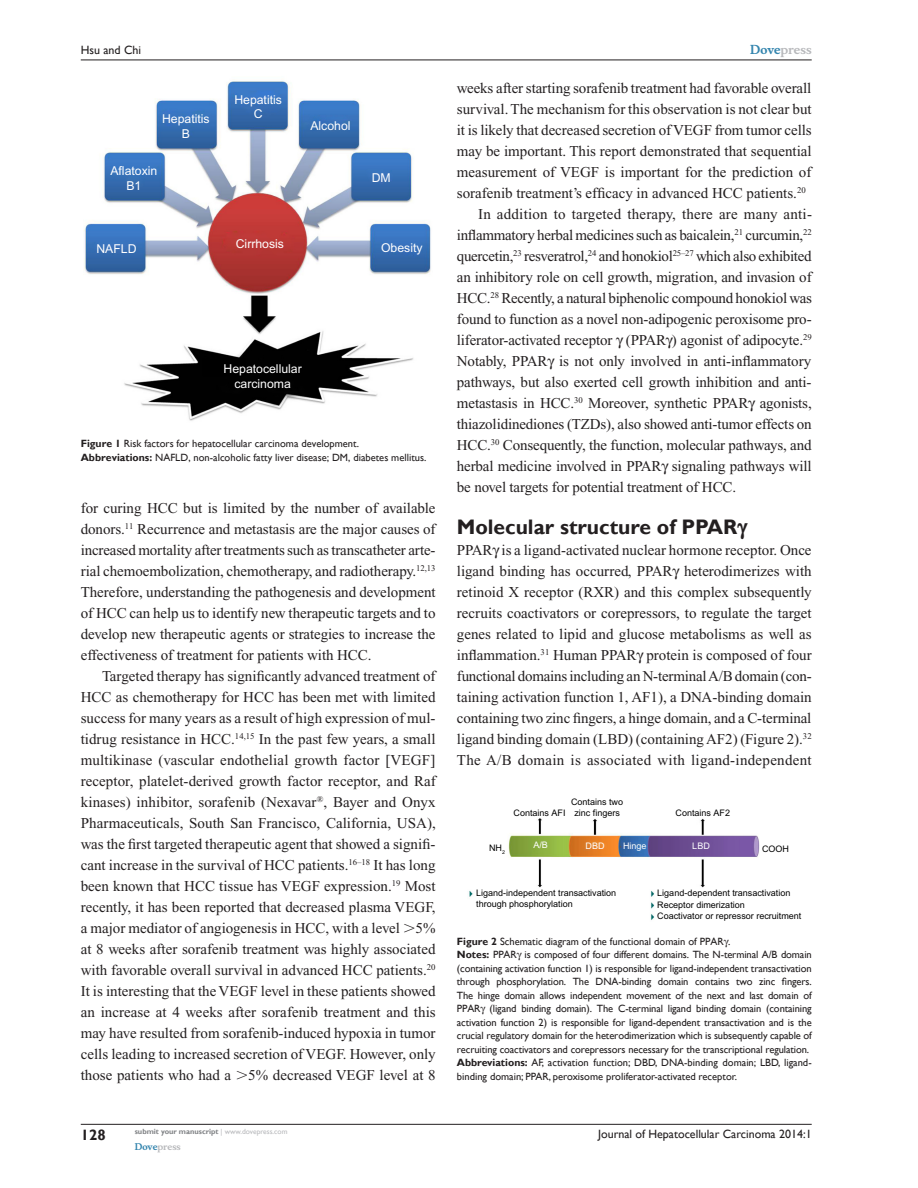
<style>
.page{position:relative;width:918px;height:1188px;background:#fff}
.page>*{position:absolute;margin:0;border:0;box-sizing:border-box;transform-origin:0 0}
.t1{font:700 21px "Gill Sans";color:#231f20}
.Tx{font:15px/21px "Times New Roman";color:#231f20;text-align:justify}
.TxF{font:15px/21px "Times New Roman";letter-spacing:-.005em;color:#231f20;text-align:justify}
.RunFolio-V{font:700 15px "Gill Sans";color:#231f20}
.t2{font:12.3px/14.7px "Arial";color:#fff;text-align:center}
.RunF-V{font:12px "Gill Sans";color:#231f20}
.RunH-Brand-V{font:700 12px "Musee";color:#b8b9bc}
.RunH-V{font:12px "Gill Sans";color:#231f20}
.TSNRI{font:10.5px/13.5px "Gill Sans";color:#231f20;text-align:justify}
.FC{font:10.5px "Gill Sans";color:#231f20}
.t3{font:9px/10.8px "Arial";color:#000;text-align:center}
.t4{font:9px "Arial";color:#fff}
.RunF-Brand-V{font:700 9px "Musee";color:#b8b9bc}
.RunF-SubmityourMS-V{font:700 7.5px "Gill Sans";color:#808285}
.s1{font-weight:700}
.s2{font-family:"Mathematical Pi One"}
.s3{font-weight:400;color:#b8b9bc}
.s4{color:#3485ae}
</style>
<div class="page">
<img style="left:84px;top:80px;width:347px;height:341px">
<img style="left:469px;top:818px;width:291px;height:102px">
<hr style="left:81px;top:1124px;width:731px;height:1px;background:#231f20">
<hr style="left:81px;top:60px;width:731px;height:1px;background:#231f20">
<p class="RunH-V" style="left:81px;top:43px;width:62px">Hsu and Chi</p>
<p class="t2" style="left:162px;top:112px;width:49px">Hepatitis<br>B</p>
<p class="t2" style="left:110px;top:163px;width:48px">Aflatoxin<br>B1</p>
<p class="t2" style="left:96px;top:241px;width:42px">NAFLD</p>
<p class="t2" style="left:234px;top:92px;width:49px">Hepatitis<br>C</p>
<p class="t2" style="left:310px;top:118px;width:42px">Alcohol</p>
<p class="t2" style="left:372px;top:170px;width:21px">DM</p>
<p class="t2" style="left:236px;top:236px;width:50px">Cirrhosis</p>
<p class="t2" style="left:381px;top:240px;width:43px">Obesity</p>
<p class="t2" style="left:224px;top:362px;width:80px">Hepatocellular carcinoma</p>
<p class="FC" style="left:81px;top:438px;width:280px"><span class="s1">Figure 1</span> Risk factors for hepatocellular carcinoma development.</p>
<p class="TSNRI" style="left:81px;top:451px;width:347px"><span class="s1">Abbreviations:</span> NAFLD, non-alcoholic fatty liver disease; DM, diabetes mellitus.</p>
<p class="TxF" style="left:81px;top:497px;width:356px">for curing HCC but is limited by the number of available donors.<sup>11</sup> Recurrence and metastasis are the major causes of increased mortality after treatments such as transcatheter arte&shy;rial chemoembolization, chemotherapy, and radiotherapy.<sup>12,13<br></sup>Therefore, understanding the pathogenesis and development of HCC can help us to identify new therapeutic targets and to develop new therapeutic agents or strategies to increase the effectiveness of treatment for patients with HCC.</p>
<p class="Tx" style="left:81px;top:665px;width:357px;text-indent:21px">Targeted therapy has significantly advanced treatment of HCC as chemotherapy for HCC has been met with limited success for many years as a result of high expression of mul&shy;tidrug resistance in HCC.<sup>14,15</sup> In the past few years, a small multikinase (vascular endothelial growth factor [VEGF] receptor, platelet-derived growth factor receptor, and Raf kinases) inhibitor, sorafenib (Nexavar<sup>®</sup>, Bayer and Onyx Pharmaceuticals, South San Francisco, California, USA), was the first targeted therapeutic agent that showed a signifi&shy;cant increase in the survival of HCC patients.<sup>16–18</sup> It has long been known that HCC tissue has VEGF expression.<sup>19</sup> Most recently, it has been reported that decreased plasma VEGF, a major mediator of angiogenesis in HCC, with a level <span class="s2">.</span>5% at 8 weeks after sorafenib treatment was highly associated with favorable overall survival in advanced HCC patients.<sup>20<br></sup>It is interesting that the VEGF level in these patients showed an increase at 4 weeks after sorafenib treatment and this may have resulted from sorafenib-induced hypoxia in tumor cells leading to increased secretion of VEGF. However, only those patients who had a <span class="s2">.</span>5% decreased VEGF level at 8</p>
<p class="RunFolio-V" style="left:81px;top:1126px;width:26px">128</p>
<p class="RunF-SubmityourMS-V" style="left:135px;top:1127px;width:154px">submit your manuscript <span class="s3">| www.dovepress.com</span></p>
<p class="RunF-Brand-V" style="left:135px;top:1141px;width:48px"><span class="s4">Dove</span>press</p>
<p class="RunH-Brand-V" style="left:750px;top:43px;width:63px"><span class="s4">Dove</span>press</p>
<p class="Tx" style="left:457px;top:77px;width:356px">weeks after starting sorafenib treatment had favorable overall survival. The mechanism for this observation is not clear but it is likely that decreased secretion of VEGF from tumor cells may be important. This report demonstrated that sequential measurement of VEGF is important for the prediction of sorafenib treatment’s efficacy in advanced HCC patients.<sup>20</sup></p>
<p class="Tx" style="left:457px;top:203px;width:357px;text-indent:21px">In addition to targeted therapy, there are many anti&shy;inflammatory herbal medicines such as baicalein,<sup>21</sup> curcumin,<sup>22 </sup>quercetin,<sup>23</sup> resveratrol,<sup>24</sup> and honokiol<sup>25–27</sup> which also exhibited an inhibitory role on cell growth, migration, and invasion of HCC.<sup>28</sup> Recently, a natural biphenolic compound honokiol was found to function as a novel non-adipogenic peroxisome pro&shy;liferator-activated receptor (PPAR ) agonist of adipocyte.<sup>29<br></sup>Notably, PPAR is not only involved in anti-inflammatory pathways, but also exerted cell growth inhibition and anti&shy;metastasis in HCC.<sup>30</sup> Moreover, synthetic PPAR agonists, thiazolidinediones (TZDs), also showed anti-tumor effects on HCC.<sup>30</sup> Consequently, the function, molecular pathways, and herbal medicine involved in PPAR signaling pathways will be novel targets for potential treatment of HCC.</p>
<h1 class="t1" style="left:457px;top:514px;width:282px">Molecular structure of PPAR</h1>
<p class="TxF" style="left:457px;top:539px;width:356px">PPAR is a ligand-activated nuclear hormone receptor. Once ligand binding has occurred, PPAR heterodimerizes with retinoid X receptor (RXR) and this complex subsequently recruits coactivators or corepressors, to regulate the target genes related to lipid and glucose metabolisms as well as inflammation.<sup>31</sup> Human PPAR protein is composed of four functional domains including an N-terminal A/B domain (con&shy;taining activation function 1, AF1), a DNA-binding domain containing two zinc fingers, a hinge domain, and a C-terminal ligand binding domain (LBD) (containing AF2) (Figure 2).<sup>32<br></sup>The A/B domain is associated with ligand-independent</p>
<p class="t3" style="left:514px;top:808px;width:54px">Contains AFI</p>
<p class="t3" style="left:571px;top:797px;width:54px">Contains two zinc fingers</p>
<p class="t3" style="left:676px;top:808px;width:56px">Contains AF2</p>
<p class="t3" style="left:489px;top:843px;width:17px">NH<sub>2</sub></p>
<p class="t4" style="left:533px;top:840px;width:16px">A/B</p>
<p class="t4" style="left:586px;top:840px;width:20px">DBD</p>
<p class="t4" style="left:623px;top:841px;width:25px">Hinge</p>
<p class="t4" style="left:692px;top:841px;width:19px">LBD</p>
<p class="t3" style="left:762px;top:843px;width:29px">COOH</p>
<p class="t3" style="left:476px;top:888px;width:142px">Ligand-independent transactivation</p>
<p class="t3" style="left:657px;top:887px;width:135px">Ligand-dependent transactivation</p>
<p class="t3" style="left:476px;top:898px;width:98px">through phosphorylation</p>
<p class="t3" style="left:657px;top:899px;width:146px;line-height:11.2px;text-align:left">Receptor dimerization<br>Coactivator or repressor recruitment</p>
<p class="FC" style="left:457px;top:935px;width:275px"><span class="s1">Figure 2</span> Schematic diagram of the functional domain of PPAR .</p>
<p class="TSNRI" style="left:457px;top:948px;width:356px"><span class="s1">Notes:</span> PPAR is composed of four different domains. The N-terminal A/B domain (containing activation function 1) is responsible for ligand-independent transactivation through phosphorylation. The DNA-binding domain contains two zinc fingers.<br>The hinge domain allows independent movement of the next and last domain of PPAR (ligand binding domain). The C-terminal ligand binding domain (containing activation function 2) is responsible for ligand-dependent transactivation and is the crucial regulatory domain for the heterodimerization which is subsequently capable of recruiting coactivators and corepressors necessary for the transcriptional regulation.</p>
<p class="TSNRI" style="left:457px;top:1056px;width:356px"><span class="s1">Abbreviations:</span> AF, activation function; DBD, DNA-binding domain; LBD, ligand&shy;binding domain; PPAR, peroxisome proliferator-activated receptor.</p>
<p class="RunF-V" style="left:598px;top:1127px;width:215px">Journal of Hepatocellular Carcinoma 2014:1</p>
</div>
